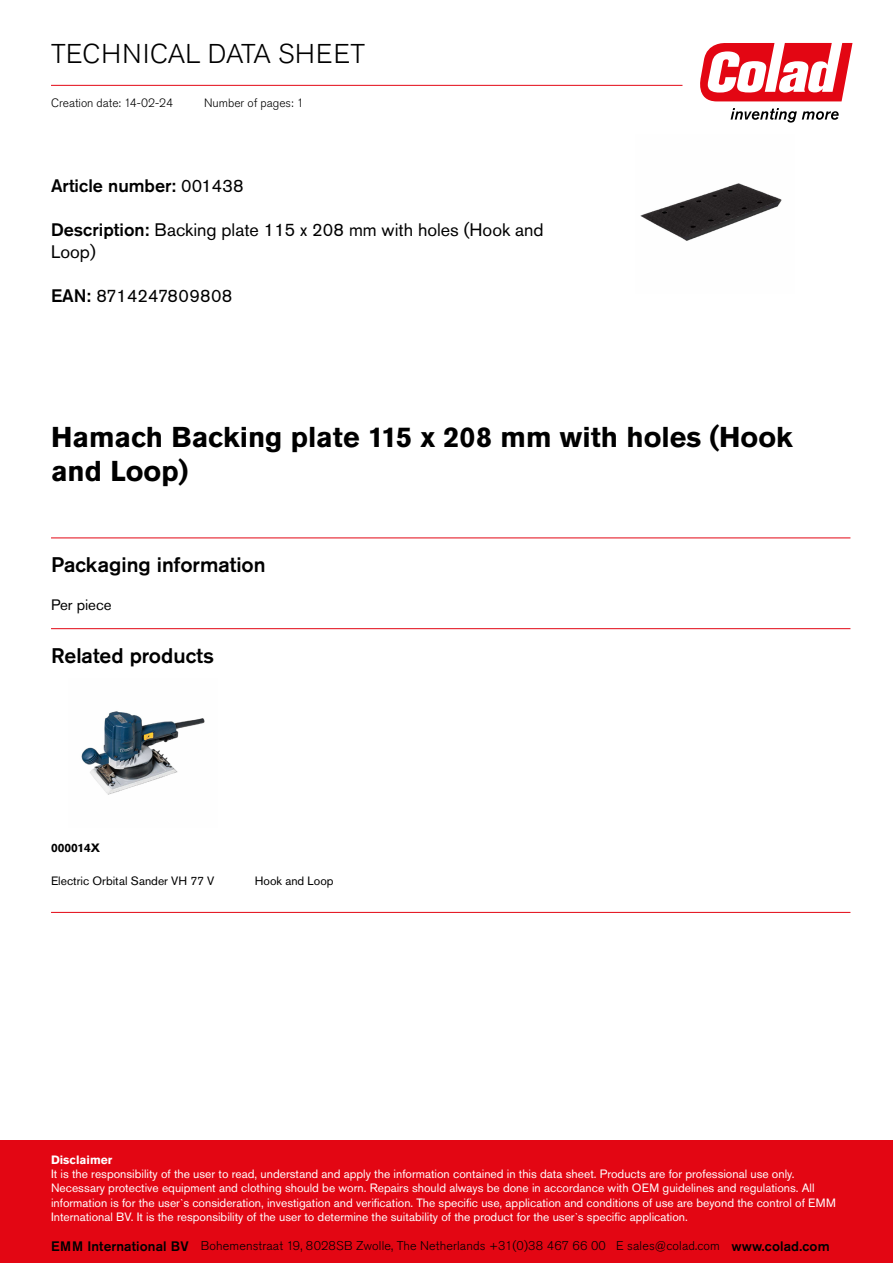
<style>
.page{position:relative;width:893px;height:1263px;background:#fff}
.page>*{position:absolute;margin:0;border:0;box-sizing:border-box;transform-origin:0 0}
.t1{font:700 28.5px/34.2px "Akzidenz Grotesk Pro";color:#000}
.t2{font:300 27px "Akzidenz Grotesk Pro";letter-spacing:.01em;color:#000}
.t3{font:500 21px "Akzidenz Grotesk Pro";color:#000}
.t4{font:18px/21.6px "Akzidenz Grotesk Pro";color:#000}
.t5{font:500 18px "Akzidenz Grotesk Pro";color:#000}
.t6{font:15px "Akzidenz Grotesk Pro";color:#000}
.t7{font:300 12.6px "Akzidenz Grotesk Pro";letter-spacing:.01em;color:#000}
.t8{font:12px/14.4px "Akzidenz Grotesk Pro";color:#fff}
.t9{font:12px "Akzidenz Grotesk Pro";color:#000}
.t10{font:300 12px "Akzidenz Grotesk Pro";color:#000}
.t11{font:700 12px "Akzidenz Grotesk Pro";color:#fff}
.t12{font:700 12px "Akzidenz Grotesk Pro";color:#000}
.s1{font-weight:400}
.s2{font-weight:500}
.s3{font-weight:500;font-size:13.65px}
</style>
<div class="page">
<svg style="left:700px;top:43px;width:152px;height:58px"></svg>
<svg style="left:731px;top:108px;width:108px;height:15px"></svg>
<hr style="left:51px;top:85px;width:631px;height:1px;background:#e30613">
<hr style="left:51px;top:538px;width:799px;height:1px;background:#e30613">
<hr style="left:51px;top:628px;width:799px;height:1px;background:#e30613">
<img style="left:81px;top:711px;width:124px;height:84px">
<hr style="left:51px;top:912px;width:799px;height:1px;background:#e30613">
<div style="left:0;top:1141px;width:893px;height:122px;background:#e30613"></div>
<img style="left:640px;top:183px;width:142px;height:58px">
<h2 class="t2" style="left:51px;top:36px;width:316px">TECHNICAL DATA SHEET</h2>
<p class="t10" style="left:204px;top:95px;width:101px">Number of pages: 1</p>
<p class="t10" style="left:51px;top:95px;width:124px">Creation date: 14-02-24</p>
<h3 class="t5" style="left:51px;top:174px;width:194px">Article number: <span class="s1">001438</span></h3>
<h3 class="t4" style="left:51px;top:219px;width:494px"><span class="s2">Description:</span> Backing plate 115 x 208 mm with holes (Hook and<br>Loop)</h3>
<h3 class="t4" style="left:51px;top:285px;width:183px"><span class="s2">EAN:</span> 8714247809808</h3>
<h1 class="t1" style="left:51px;top:420px;width:743px">Hamach Backing plate 115 x 208 mm with holes (Hook and Loop)</h1>
<h3 class="t3" style="left:51px;top:551px;width:216px">Packaging information</h3>
<p class="t6" style="left:51px;top:595px;width:62px">Per piece</p>
<h3 class="t3" style="left:51px;top:642px;width:165px">Related products</h3>
<p class="t12" style="left:51px;top:840px;width:51px">000014X</p>
<p class="t9" style="left:51px;top:873px;width:165px">Electric Orbital Sander VH 77 V</p>
<p class="t9" style="left:255px;top:873px;width:80px">Hook and Loop</p>
<p class="t11" style="left:51px;top:1152px;width:63px">Disclaimer</p>
<p class="t8" style="left:51px;top:1166px;width:786px">It is the responsibility of the user to read, understand and apply the information contained in this data sheet. Products are for professional use only.<br>Necessary protective equipment and clothing should be worn. Repairs should always be done in accordance with OEM guidelines and regulations. All information is for the user`s consideration, investigation and verification. The specific use, application and conditions of use are beyond the control of EMM International BV. It is the responsibility of the user to determine the suitability of the product for the user`s specific application.</p>
<p class="t7" style="left:51px;top:1238px;width:780px"><span class="s3">EMM International BV</span> Bohemenstraat 19, 8028SB Zwolle, The Netherlands +31(0)38 467 66 00 E sales@colad.com <span class="s3">www.colad.com</span></p>
</div>
